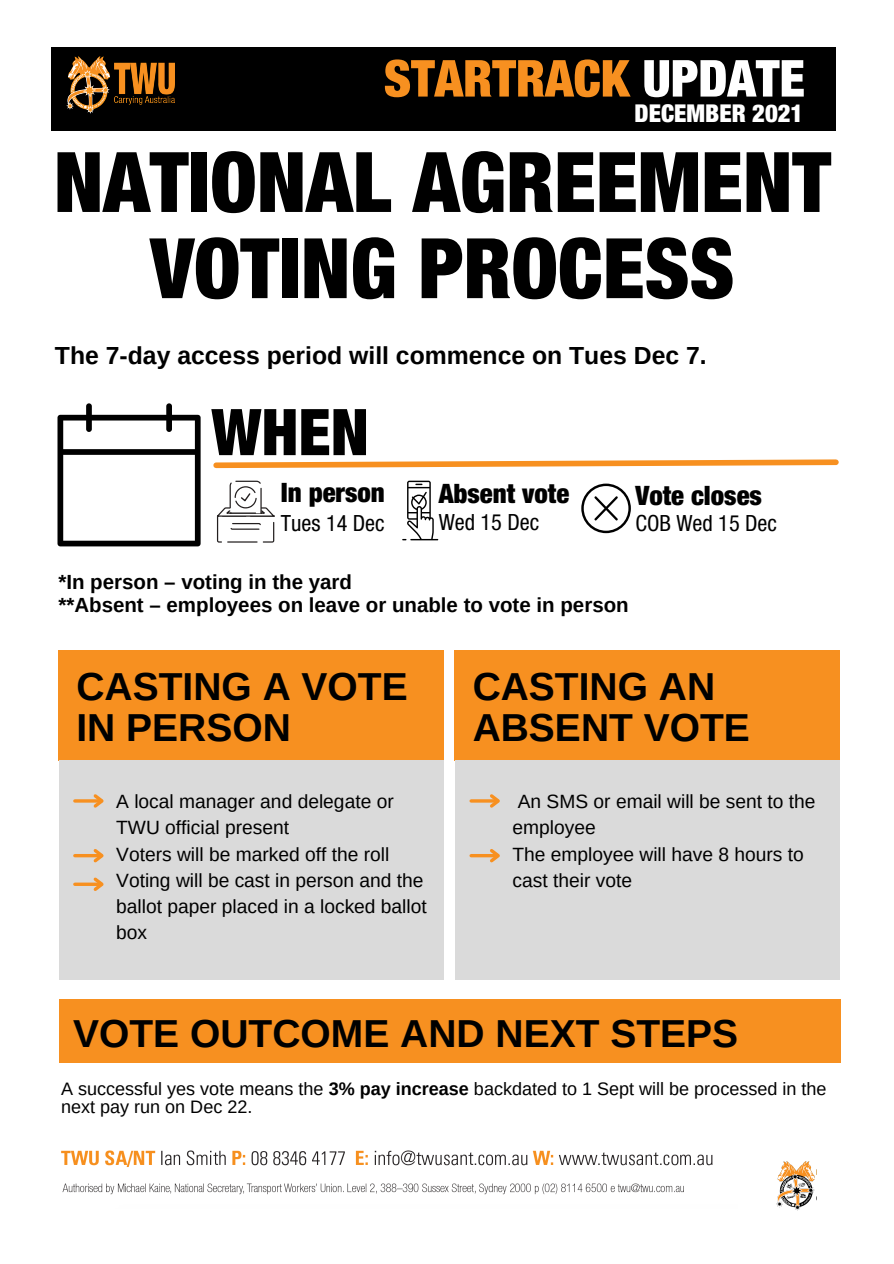
<style>
.page{position:relative;width:894px;height:1264px;background:#fff}
.page>*{position:absolute;margin:0;border:0;box-sizing:border-box;transform-origin:0 0}
.t1{font:900 condensed 83.55px/86.1px "Helvetica Neue LT Std";color:#000;text-align:center}
.t2{font:900 condensed 64.35px "Helvetica Neue LT Std";color:#000}
.t3{font:900 condensed 51px "Helvetica Neue LT Std";color:#f79020}
.t4{font:700 39px/40.5px "Arimo";color:#000}
.t5{font:900 condensed 26.7px "Helvetica Neue LT Std";color:#000}
.t6{font:700 24.75px "Arimo";color:#000}
.t7{font:900 condensed 24.6px "Helvetica Neue LT Std";color:#fff}
.t8{font:condensed 22.35px "Helvetica Neue LT Std";color:#000}
.t9{font:700 20.4px "Arimo";color:#000}
.t10{font:19.2px/26.2px "Arimo";color:#000}
.t11{font:18px/18px "Arimo";color:#000}
.s1{color:#fff}
.s2{font-weight:700}
</style>
<div class="page">
<div style="left:51px;top:48px;width:784px;height:83px;background:#000"></div>
<img style="left:66px;top:56px;width:108px;height:58px">
<img style="left:776px;top:1161px;width:39px;height:49px">
<div style="left:58px;top:650px;width:385px;height:111px;background:#f79020"></div>
<svg style="left:57px;top:403px;width:143px;height:143px"></svg>
<svg style="left:217px;top:480px;width:57px;height:62px"></svg>
<svg style="left:402px;top:480px;width:36px;height:60px"></svg>
<svg style="left:581px;top:483px;width:49px;height:50px"></svg>
<svg style="left:213px;top:459px;width:626px;height:10px"></svg>
<div style="left:59px;top:760px;width:384px;height:220px;background:#dadada"></div>
<hr style="left:75px;top:799px;width:26px;height:3px;background:#f79020">
<svg style="left:91px;top:794px;width:13px;height:14px"></svg>
<hr style="left:75px;top:854px;width:26px;height:3px;background:#f79020">
<svg style="left:91px;top:849px;width:13px;height:14px"></svg>
<svg style="left:75px;top:882px;width:16px;height:4px"></svg>
<svg style="left:91px;top:877px;width:13px;height:14px"></svg>
<div style="left:454px;top:650px;width:385px;height:111px;background:#f79020"></div>
<div style="left:455px;top:760px;width:384px;height:220px;background:#dadada"></div>
<hr style="left:471px;top:799px;width:26px;height:3px;background:#f79020">
<svg style="left:487px;top:794px;width:13px;height:14px"></svg>
<hr style="left:471px;top:854px;width:26px;height:3px;background:#f79020">
<svg style="left:487px;top:849px;width:13px;height:14px"></svg>
<div style="left:59px;top:999px;width:782px;height:63px;background:#f79020"></div>
<img style="left:61px;top:1150px;width:652px;height:45px">
<p class="t3" style="left:383px;top:60px;width:422px">STARTRACK <span class="s1">UPDATE</span></p>
<p class="t7" style="left:634px;top:104px;width:170px">DECEMBER 2021</p>
<p class="t1" style="left:54px;top:151px;width:778px">NATIONAL AGREEMENT<br>VOTING PROCESS</p>
<p class="t6" style="left:55px;top:341px;width:653px">The 7-day access period will commence on Tues Dec 7.</p>
<p class="t2" style="left:211px;top:409px;width:159px">WHEN</p>
<p class="t5" style="left:281px;top:483px;width:105px">In person</p>
<p class="t8" style="left:281px;top:515px;width:105px">Tues 14 Dec</p>
<p class="t5" style="left:438px;top:484px;width:132px">Absent vote</p>
<p class="t8" style="left:438px;top:514px;width:102px">Wed 15 Dec</p>
<p class="t5" style="left:635px;top:486px;width:128px">Vote closes</p>
<p class="t8" style="left:635px;top:515px;width:143px">COB Wed 15 Dec</p>
<p class="t9" style="left:58px;top:570px;width:295px">*In person – voting in the yard</p>
<p class="t9" style="left:58px;top:594px;width:571px">**Absent – employees on leave or unable to vote in person</p>
<p class="t4" style="left:76px;top:666px;width:333px">CASTING A VOTE<br>IN PERSON</p>
<p class="t10" style="left:116px;top:788px;width:279px">A local manager and delegate or<br>TWU official present</p>
<p class="t10" style="left:116px;top:840px;width:274px">Voters will be marked off the roll</p>
<p class="t10" style="left:116px;top:866px;width:312px">Voting will be cast in person and the ballot paper placed in a locked ballot box</p>
<p class="t4" style="left:472px;top:666px;width:279px">CASTING AN<br>ABSENT VOTE</p>
<p class="t10" style="left:512px;top:788px;width:304px">An SMS or email will be sent to the employee</p>
<p class="t10" style="left:512px;top:840px;width:293px">The employee will have 8 hours to cast their vote</p>
<p class="t4" style="left:73px;top:1013px;width:666px">VOTE OUTCOME AND NEXT STEPS</p>
<p class="t11" style="left:61px;top:1079px;width:766px">A successful yes vote means the <span class="s2">3% pay increase</span> backdated to 1 Sept will be processed in the next pay run on Dec 22.</p>
</div>
